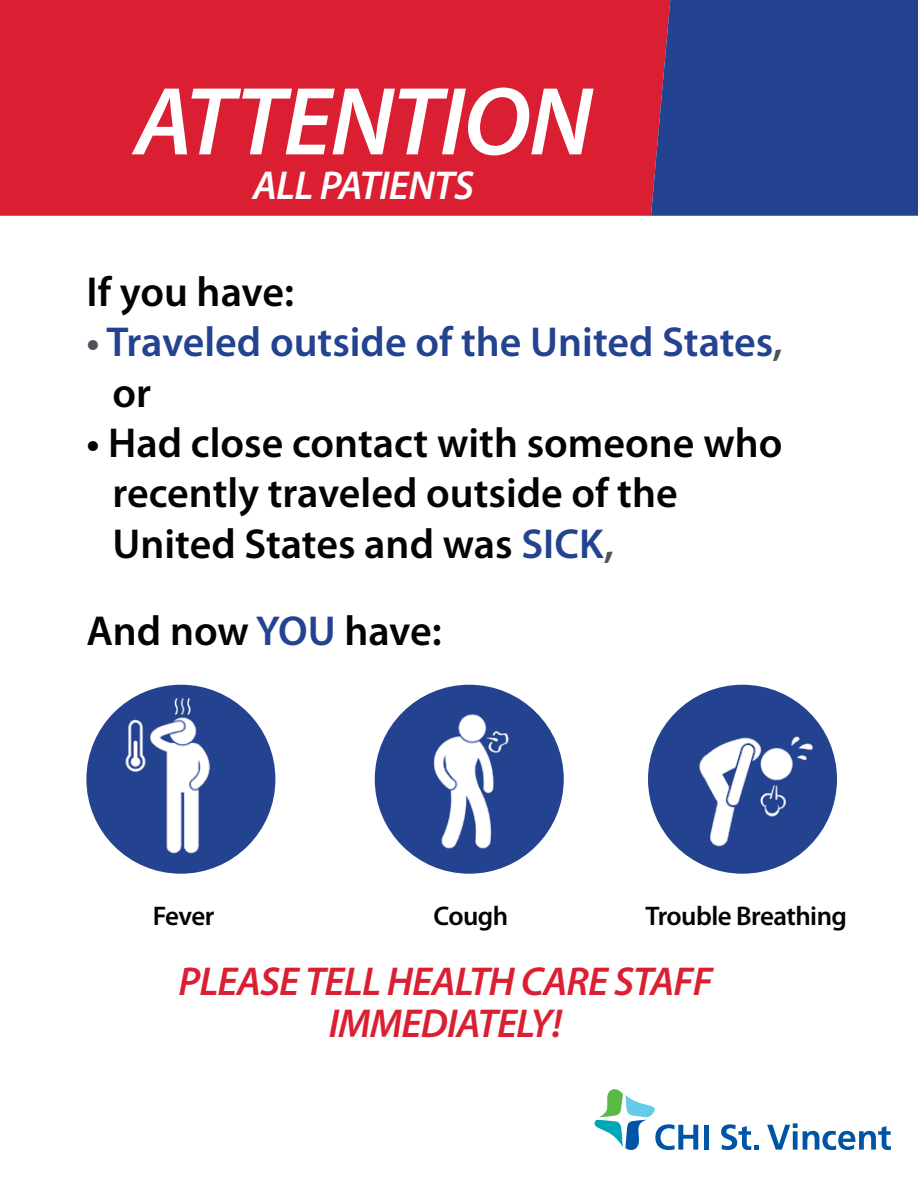
<style>
.page{position:relative;width:918px;height:1188px;background:#fff}
.page>*{position:absolute;margin:0;border:0;box-sizing:border-box;transform-origin:0 0}
.t1{font:italic 600 97.5px "Myriad Pro";letter-spacing:-.015em;color:#fff}
.t2{font:600 42px/50.4px "Myriad Pro";color:#020304}
.t3{font:600 42px/50.4px "Myriad Pro";color:#23428f}
.t4{font:italic 600 40.5px/42px "Myriad Pro";letter-spacing:-.02em;color:#db1f33;text-align:center}
.t5{font:italic 600 40.5px "Myriad Pro";letter-spacing:-.015em;color:#fff}
.t6{font:600 27px "Myriad Pro";letter-spacing:-.02em;color:#020304}
.s1{color:#4e535b}
.s2{color:#020304}
.s3{color:#23428f}
</style>
<div class="page">
<img style="left:86px;top:684px;width:190px;height:190px">
<div style="left:648px;top:685px;width:189px;height:189px;background:#23428f;border-radius:50%"></div>
<img style="left:374px;top:685px;width:190px;height:189px">
<img style="left:674px;top:710px;width:163px;height:163px">
<img style="left:97px;top:707px;width:76px;height:77px">
<div style="left:0;top:0;width:651px;height:216px;background:#db1f33"></div>
<div style="left:651px;top:0;width:267px;height:216px;background:#23428f"></div>
<svg style="left:594px;top:1089px;width:104px;height:61px"></svg>
<div style="left:704px;top:1125px;width:5px;height:25px;background:#0054a6"></div>
<svg style="left:721px;top:1124px;width:38px;height:26px"></svg>
<svg style="left:767px;top:1123px;width:124px;height:27px"></svg>
<p class="t1" style="left:134px;top:60px;width:460px">ATTENTION</p>
<p class="t5" style="left:253px;top:160px;width:223px">ALL PATIENTS</p>
<p class="t2" style="left:86px;top:265px;width:209px">If you have:</p>
<p class="t3" style="left:112px;top:316px;width:672px;text-indent:-26px"><span class="s1">•</span> Traveled outside of the United States<span class="s1">, </span><span class="s2">or</span></p>
<p class="t2" style="left:112px;top:417px;width:672px;text-indent:-26px">• Had close contact with someone who recently traveled outside of the<br>United States and was <span class="s3">SICK</span><span class="s1">,</span></p>
<p class="t2" style="left:86px;top:604px;width:357px">And now <span class="s3">YOU</span> have:</p>
<p class="t6" style="left:153px;top:899px;width:63px">Fever</p>
<p class="t6" style="left:433px;top:899px;width:76px">Cough</p>
<p class="t6" style="left:646px;top:899px;width:203px">Trouble Breathing</p>
<p class="t4" style="left:178px;top:959px;width:536px">PLEASE TELL HEALTH CARE STAFF<br>IMMEDIATELY!</p>
</div>
